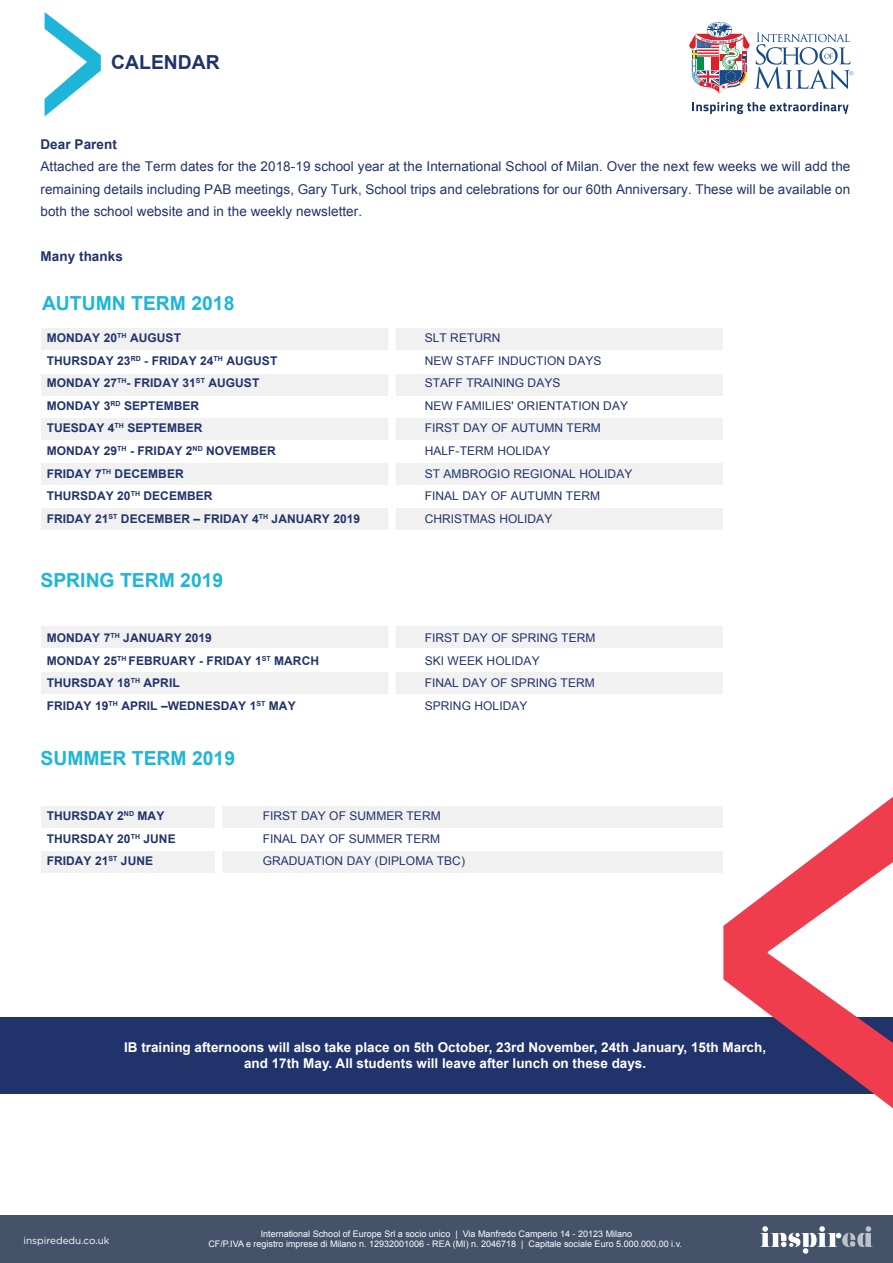
<style>
.page{position:relative;width:893px;height:1263px;background:#fff}
.page>*{position:absolute;margin:0;border:0;box-sizing:border-box;transform-origin:0 0}
.t1{font:700 19.35px "Arial";color:#1fb5d8}
.t2{font:700 19.35px "Arial";color:#20336b}
.t3{font:13.5px/22.5px "Arial";letter-spacing:.005em;color:#20336b;text-align:justify}
.t4{font:700 13.5px/16.2px "Arial";color:#fff;text-align:center}
.t5{font:700 13.5px "Arial";letter-spacing:.005em;color:#20336b}
.t6{font:700 12px "Arial";letter-spacing:.005em;color:#20336b}
.t7{font:12px "Arial";letter-spacing:.005em;color:#20336b}
.t8{font:9.9px "Gotham";color:#fff}
.t9{font:9px/10.8px "Arial";color:#fff;text-align:center}
</style>
<div class="page">
<div style="left:41px;top:672px;width:682px;height:21px;background:#f1f1f2"></div>
<div style="left:41px;top:626px;width:682px;height:22px;background:#f1f1f2"></div>
<div style="left:41px;top:806px;width:682px;height:22px;background:#f1f1f2"></div>
<div style="left:41px;top:851px;width:682px;height:22px;background:#f1f1f2"></div>
<div style="left:0;top:1216px;width:893px;height:47px;background:#445369"></div>
<svg style="left:760px;top:1226px;width:113px;height:28px"></svg>
<svg style="left:45px;top:12px;width:56px;height:104px"></svg>
<div style="left:41px;top:328px;width:682px;height:22px;background:#f1f1f2"></div>
<div style="left:41px;top:418px;width:682px;height:21px;background:#f1f1f2"></div>
<div style="left:41px;top:374px;width:682px;height:21px;background:#f1f1f2"></div>
<div style="left:41px;top:463px;width:682px;height:21px;background:#f1f1f2"></div>
<div style="left:41px;top:508px;width:682px;height:22px;background:#f1f1f2"></div>
<div style="left:388px;top:325px;width:8px;height:210px;background:#fff"></div>
<div style="left:388px;top:623px;width:8px;height:79px;background:#fff"></div>
<div style="left:215px;top:800px;width:7px;height:79px;background:#fff"></div>
<div style="left:0;top:1017px;width:893px;height:77px;background:#20336b"></div>
<svg style="left:723px;top:797px;width:170px;height:312px"></svg>
<svg style="left:689px;top:22px;width:164px;height:72px"></svg>
<svg style="left:692px;top:102px;width:157px;height:12px"></svg>
<h1 class="t2" style="left:111px;top:50px;width:110px">CALENDAR</h1>
<p class="t5" style="left:41px;top:135px;width:78px">Dear Parent</p>
<p class="t3" style="left:41px;top:155px;width:811px">Attached are the Term dates for the 2018-19 school year at the International School of Milan. Over the next few weeks we will add the remaining details including PAB meetings, Gary Turk, School trips and celebrations for our 60th Anniversary. These will be available on both the school website and in the weekly newsletter.</p>
<p class="t5" style="left:41px;top:248px;width:84px">Many thanks</p>
<h1 class="t1" style="left:42px;top:291px;width:194px">AUTUMN TERM 2018</h1>
<p class="t6" style="left:47px;top:330px;width:136px">MONDAY 20<sup>TH</sup> AUGUST</p>
<p class="t7" style="left:425px;top:330px;width:77px">SLT RETURN</p>
<p class="t6" style="left:47px;top:353px;width:232px">THURSDAY 23<sup>RD</sup> - FRIDAY 24<sup>TH</sup> AUGUST</p>
<p class="t7" style="left:425px;top:353px;width:178px">NEW STAFF INDUCTION DAYS</p>
<p class="t6" style="left:47px;top:375px;width:214px">MONDAY 27<sup>TH</sup>- FRIDAY 31<sup>ST</sup> AUGUST</p>
<p class="t7" style="left:425px;top:375px;width:137px">STAFF TRAINING DAYS</p>
<p class="t6" style="left:47px;top:398px;width:154px">MONDAY 3<sup>RD</sup> SEPTEMBER</p>
<p class="t7" style="left:425px;top:398px;width:205px">NEW FAMILIES' ORIENTATION DAY</p>
<p class="t6" style="left:47px;top:420px;width:157px">TUESDAY 4<sup>TH</sup> SEPTEMBER</p>
<p class="t7" style="left:425px;top:420px;width:178px">FIRST DAY OF AUTUMN TERM</p>
<p class="t6" style="left:47px;top:443px;width:231px">MONDAY 29<sup>TH</sup> - FRIDAY 2<sup>ND</sup> NOVEMBER</p>
<p class="t7" style="left:425px;top:443px;width:127px">HALF-TERM HOLIDAY</p>
<p class="t6" style="left:47px;top:465px;width:139px">FRIDAY 7<sup>TH</sup> DECEMBER</p>
<p class="t7" style="left:425px;top:465px;width:209px">ST AMBROGIO REGIONAL HOLIDAY</p>
<p class="t6" style="left:47px;top:488px;width:167px">THURSDAY 20<sup>TH</sup> DECEMBER</p>
<p class="t7" style="left:425px;top:488px;width:177px">FINAL DAY OF AUTUMN TERM</p>
<p class="t6" style="left:47px;top:510px;width:315px">FRIDAY 21<sup>ST</sup> DECEMBER – FRIDAY 4<sup>TH</sup> JANUARY 2019</p>
<p class="t7" style="left:425px;top:510px;width:129px">CHRISTMAS HOLIDAY</p>
<h1 class="t1" style="left:41px;top:567px;width:184px">SPRING TERM 2019</h1>
<p class="t6" style="left:47px;top:630px;width:167px">MONDAY 7<sup>TH</sup> JANUARY 2019</p>
<p class="t7" style="left:425px;top:630px;width:172px">FIRST DAY OF SPRING TERM</p>
<p class="t6" style="left:47px;top:652px;width:274px">MONDAY 25<sup>TH</sup> FEBRUARY - FRIDAY 1<sup>ST</sup> MARCH</p>
<p class="t7" style="left:425px;top:652px;width:116px">SKI WEEK HOLIDAY</p>
<p class="t6" style="left:47px;top:675px;width:135px">THURSDAY 18<sup>TH</sup> APRIL</p>
<p class="t7" style="left:425px;top:675px;width:172px">FINAL DAY OF SPRING TERM</p>
<p class="t6" style="left:47px;top:697px;width:250px">FRIDAY 19<sup>TH</sup> APRIL –WEDNESDAY 1<sup>ST</sup> MAY</p>
<p class="t7" style="left:425px;top:697px;width:104px">SPRING HOLIDAY</p>
<h1 class="t1" style="left:41px;top:745px;width:196px">SUMMER TERM 2019</h1>
<p class="t6" style="left:47px;top:808px;width:119px">THURSDAY 2<sup>ND</sup> MAY</p>
<p class="t7" style="left:263px;top:808px;width:180px">FIRST DAY OF SUMMER TERM</p>
<p class="t6" style="left:47px;top:831px;width:130px">THURSDAY 20<sup>TH</sup> JUNE</p>
<p class="t7" style="left:263px;top:831px;width:179px">FINAL DAY OF SUMMER TERM</p>
<p class="t6" style="left:47px;top:853px;width:108px">FRIDAY 21<sup>ST</sup> JUNE</p>
<p class="t7" style="left:263px;top:853px;width:204px">GRADUATION DAY (DIPLOMA TBC)</p>
<p class="t4" style="left:124px;top:1039px;width:643px">IB training afternoons will also take place on 5th October, 23rd November, 24th January, 15th March, and 17th May. All students will leave after lunch on these days.</p>
<p class="t8" style="left:24px;top:1234px;width:88px">inspirededu.co.uk</p>
<p class="t9" style="left:208px;top:1228px;width:475px">International School of Europe Srl a socio unico | Via Manfredo Camperio 14 - 20123 Milano<br>CF/P.IVA e registro imprese di Milano n. 12932001006 - REA (MI) n. 2046718 | Capitale sociale Euro 5.000.000,00 i.v.</p>
</div>
